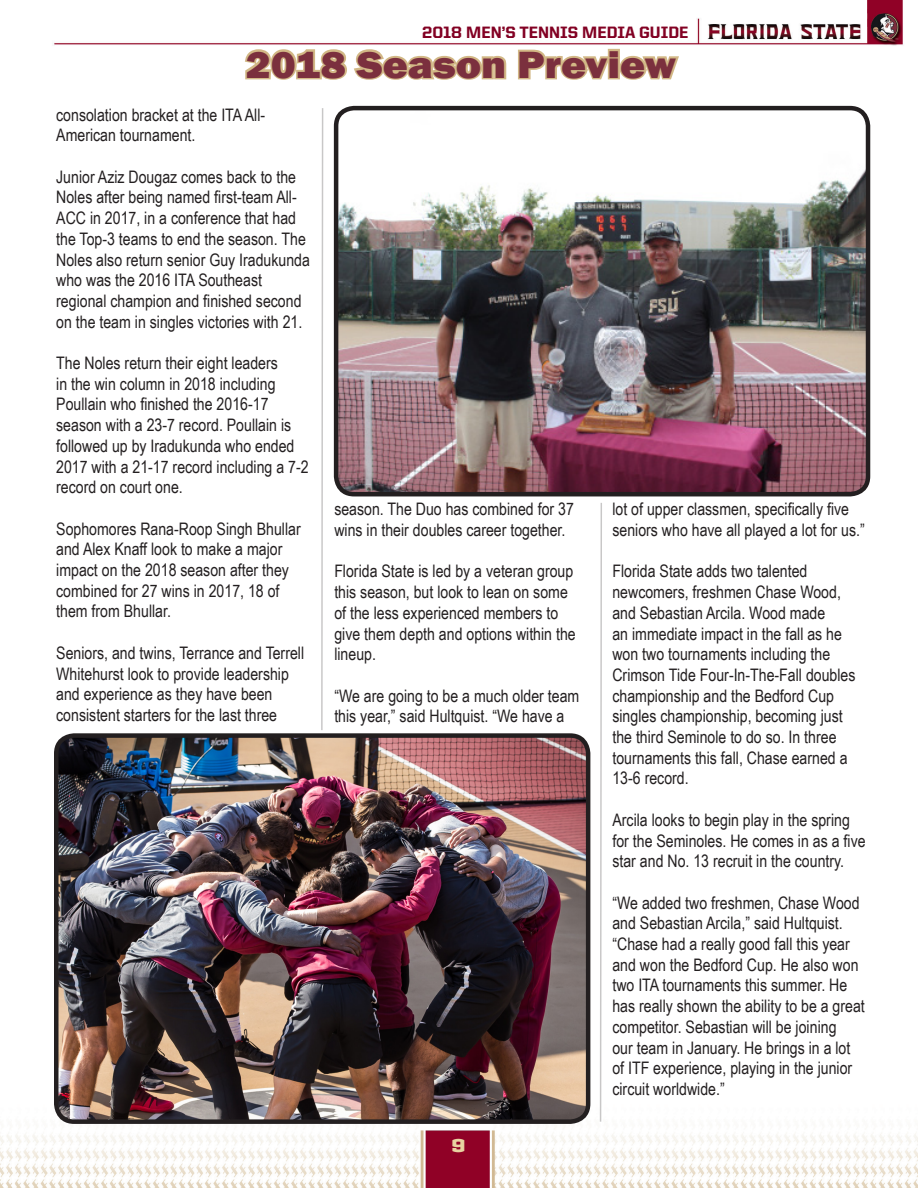
<style>
.page{position:relative;width:918px;height:1188px;background:#fff}
.page>*{position:absolute;margin:0;border:0;box-sizing:border-box;transform-origin:0 0}
.t1{font:800 39px "Franklin Gothic";color:#7b303e;scale:1.1 1}
.t2{font:700 18px "Seminole";color:#e8d3a1}
.t3{font:17.25px/20.7px "Arial Narrow";color:#231f20}
.t4{font:800 16.5px "United Sans Reg";color:#820123}
</style>
<div class="page">
<img style="left:0;top:0;width:918px;height:1188px">
<div style="left:405px;top:23px;width:288px;height:17px;background:#fff"></div>
<svg style="left:242px;top:47px;width:266px;height:36px"></svg>
<svg style="left:516px;top:47px;width:166px;height:47px"></svg>
<svg style="left:320px;top:107px;width:4px;height:625px"></svg>
<svg style="left:599px;top:501px;width:4px;height:622px"></svg>
<img style="left:56px;top:736px;width:532px;height:386px">
<div style="left:54px;top:733px;width:536px;height:391px;border:4px solid #231f20;border-radius:18px"></div>
<img style="left:336px;top:108px;width:532px;height:386px">
<div style="left:334px;top:106px;width:536px;height:390px;border:4px solid #231f20;border-radius:18px"></div>
<p class="t4" style="left:422px;top:24px;width:268px">2018 MEN’S TENNIS MEDIA GUIDE</p>
<p class="t1" style="left:246px;top:39px;width:393px">2018 Season Preview</p>
<p class="t3" style="left:56px;top:104px;width:210px">consolation bracket at the ITA All-<br>American tournament.</p>
<p class="t3" style="left:56px;top:166px;width:255px">Junior Aziz Dougaz comes back to the Noles after being named first-team All-ACC in 2017, in a conference that had the Top-3 teams to end the season. The Noles also return senior Guy Iradukunda who was the 2016 ITA Southeast regional champion and finished second on the team in singles victories with 21.</p>
<p class="t3" style="left:56px;top:352px;width:254px">The Noles return their eight leaders<br>in the win column in 2018 including Poullain who finished the 2016-17 season with a 23-7 record. Poullain is followed up by Iradukunda who ended 2017 with a 21-17 record including a 7-2 record on court one.</p>
<p class="t3" style="left:56px;top:518px;width:246px">Sophomores Rana-Roop Singh Bhullar and Alex Knaff look to make a major impact on the 2018 season after they combined for 27 wins in 2017, 18 of them from Bhullar.</p>
<p class="t3" style="left:56px;top:642px;width:249px">Seniors, and twins, Terrance and Terrell Whitehurst look to provide leadership and experience as they have been consistent starters for the last three</p>
<p class="t3" style="left:334px;top:498px;width:241px">season. The Duo has combined for 37 wins in their doubles career together.</p>
<p class="t3" style="left:334px;top:560px;width:243px">Florida State is led by a veteran group this season, but look to lean on some of the less experienced members to give them depth and options within the lineup.</p>
<p class="t3" style="left:334px;top:685px;width:247px">“We are going to be a much older team this year,” said Hultquist. “We have a</p>
<p class="t2" style="left:451px;top:1135px;width:16px">9</p>
<p class="t3" style="left:612px;top:498px;width:254px">lot of upper classmen, specifically five seniors who have all played a lot for us.”</p>
<p class="t3" style="left:612px;top:560px;width:245px">Florida State adds two talented newcomers, freshmen Chase Wood, and Sebastian Arcila. Wood made<br>an immediate impact in the fall as he won two tournaments including the Crimson Tide Four-In-The-Fall doubles championship and the Bedford Cup singles championship, becoming just the third Seminole to do so. In three tournaments this fall, Chase earned a 13-6 record.</p>
<p class="t3" style="left:612px;top:809px;width:255px">Arcila looks to begin play in the spring for the Seminoles. He comes in as a five star and No. 13 recruit in the country.</p>
<p class="t3" style="left:612px;top:892px;width:254px">“We added two freshmen, Chase Wood and Sebastian Arcila,” said Hultquist. “Chase had a really good fall this year and won the Bedford Cup. He also won two ITA tournaments this summer. He has really shown the ability to be a great competitor. Sebastian will be joining<br>our team in January. He brings in a lot of ITF experience, playing in the junior circuit worldwide.”</p>
</div>
